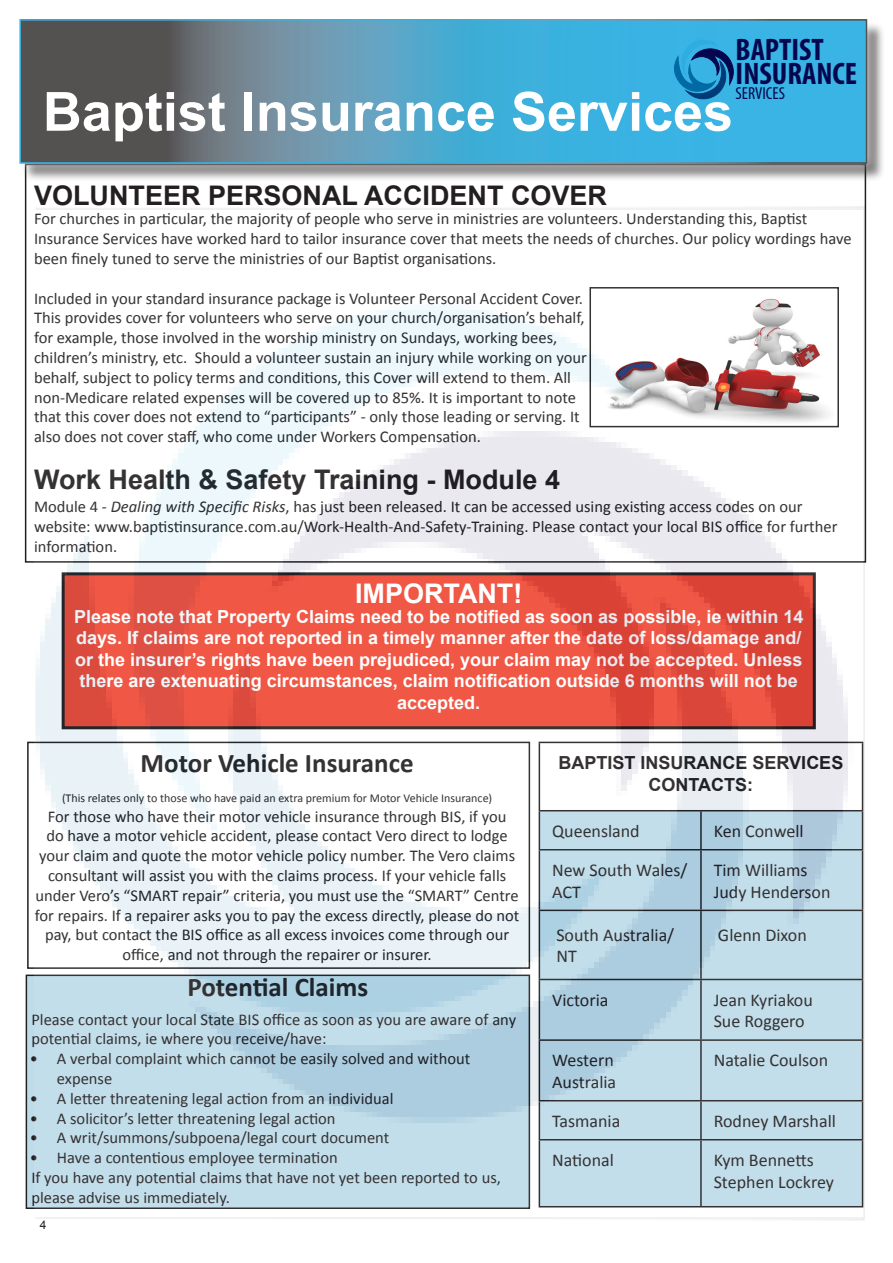
<style>
.page{position:relative;width:893px;height:1263px;background:#fff}
.page>*{position:absolute;margin:0;border:0;box-sizing:border-box;transform-origin:0 0}
.t1{font:700 54px "Arial";color:#fff}
.t2{font:700 condensed 31.2px/24.5px "Myriad Pro";color:#05074e}
.t3{font:700 27px "Arial";color:#231f20}
.Heading_1{font:700 27px "Calibri";color:#231f20}
.Paragraph_Style_1{font:700 27px "Arial";color:#fff}
.t4{font:700 18px/21.6px "Arial";color:#fff;text-align:center}
.t5{font:18px/21.6px "Calibri";color:#231f20}
.t6{font:700 18px/21.6px "Arial";color:#231f20;text-align:center}
.t7{font:condensed 17.4px "Myriad Pro";color:#05074e}
.Paragraph_Style_1-2{font:16.5px/19.8px "Calibri";color:#231f20}
.t8{font:12px "Calibri";color:#231f20}
.t9{font:12px "Arial";color:#231f20}
.s1{font-style:italic}
</style>
<div class="page">
<div style="left:22px;top:22px;width:864px;height:161px;background:#231f20;opacity:.75"></div>
<div style="left:10px;top:10px;width:867px;height:163px;background:#fff;opacity:.75"></div>
<svg style="left:22px;top:22px;width:842px;height:139px;background:#4e95b2"></svg>
<img style="left:36px;top:287px;width:827px;height:922px">
<svg style="left:674px;top:37px;width:61px;height:64px;background:#268bc0"></svg>
<h2 class="t2" style="left:736px;top:37px;width:123px">BAPTIST<br>INSURANCE</h2>
<p class="t7" style="left:736px;top:83px;width:51px">SERVICES</p>
<h1 class="t1" style="left:43px;top:76px;width:692px">Baptist Insurance Services</h1>
<p class="t3" style="left:34px;top:177px;width:575px">VOLUNTEER PERSONAL ACCIDENT COVER</p>
<p class="Paragraph_Style_1-2" style="left:34px;top:209px;width:819px">For churches in particular, the majority of people who serve in ministries are volunteers. Understanding this, Baptist<br>Insurance Services have worked hard to tailor insurance cover that meets the needs of churches. Our policy wordings have been finely tuned to serve the ministries of our Baptist organisations.</p>
<p class="Paragraph_Style_1-2" style="left:34px;top:288px;width:554px">Included in your standard insurance package is Volunteer Personal Accident Cover.<br>This provides cover for volunteers who serve on your church/organisation’s behalf, for example, those involved in the worship ministry on Sundays, working bees, children’s ministry, etc. Should a volunteer sustain an injury while working on your behalf, subject to policy terms and conditions, this Cover will extend to them. All non-Medicare related expenses will be covered up to 85%. It is important to note that this cover does not extend to “participants” - only those leading or serving. It also does not cover staff, who come under Workers Compensation.</p>
<p class="t3" style="left:34px;top:462px;width:528px">Work Health &amp; Safety Training - Module 4</p>
<p class="Paragraph_Style_1-2" style="left:34px;top:497px;width:805px">Module 4 - <span class="s1">Dealing with Specific Risks</span>, has just been released. It can be accessed using existing access codes on our website: www.baptistinsurance.com.au/Work-Health-And-Safety-Training. Please contact your local BIS office for further information.</p>
<p class="Paragraph_Style_1" style="left:355px;top:575px;width:169px">IMPORTANT!</p>
<p class="t4" style="left:74px;top:606px;width:731px">Please note that Property Claims need to be notified as soon as possible, ie within 14 days. If claims are not reported in a timely manner after the date of loss/damage and/ or the insurer’s rights have been prejudiced, your claim may not be accepted. Unless there are extenuating circumstances, claim notification outside 6 months will not be accepted.</p>
<p class="Heading_1" style="left:141px;top:745px;width:275px">Motor Vehicle Insurance</p>
<p class="t8" style="left:62px;top:790px;width:432px">(This relates only to those who have paid an extra premium for Motor Vehicle Insurance)</p>
<p class="Paragraph_Style_1-2" style="left:35px;top:806px;width:486px;text-align:center">For those who have their motor vehicle insurance through BIS, if you<br>do have a motor vehicle accident, please contact Vero direct to lodge your claim and quote the motor vehicle policy number. The Vero claims consultant will assist you with the claims process. If your vehicle falls under Vero’s “SMART repair” criteria, you must use the “SMART” Centre for repairs. If a repairer asks you to pay the excess directly, please do not pay, but contact the BIS office as all excess invoices come through our office, and not through the repairer or insurer.</p>
<p class="Heading_1" style="left:187px;top:970px;width:182px">Potential Claims</p>
<p class="Paragraph_Style_1-2" style="left:31px;top:1009px;width:486px">Please contact your local State BIS office as soon as you are aware of any potential claims, ie where you receive/have:</p>
<p class="Paragraph_Style_1-2" style="left:57px;top:1049px;width:415px;text-indent:-27px">• A verbal complaint which cannot be easily solved and without expense</p>
<p class="Paragraph_Style_1-2" style="left:30px;top:1088px;width:365px">• A letter threatening legal action from an individual</p>
<p class="Paragraph_Style_1-2" style="left:30px;top:1108px;width:307px">• A solicitor’s letter threatening legal action</p>
<p class="Paragraph_Style_1-2" style="left:30px;top:1128px;width:361px">• A writ/summons/subpoena/legal court document</p>
<p class="Paragraph_Style_1-2" style="left:30px;top:1148px;width:309px">• Have a contentious employee termination</p>
<p class="Paragraph_Style_1-2" style="left:31px;top:1168px;width:471px">If you have any potential claims that have not yet been reported to us, please advise us immediately.</p>
<p class="t9" style="left:40px;top:1217px;width:8px">4</p>
<p class="t6" style="left:559px;top:752px;width:286px">BAPTIST INSURANCE SERVICES<br>CONTACTS:</p>
<p class="t5" style="left:552px;top:820px;width:89px">Queensland</p>
<p class="t5" style="left:714px;top:820px;width:91px">Ken Conwell</p>
<p class="t5" style="left:552px;top:859px;width:137px">New South Wales/<br>ACT</p>
<p class="t5" style="left:714px;top:859px;width:95px">Tim Williams</p>
<p class="t5" style="left:714px;top:881px;width:118px">Judy Henderson</p>
<p class="t5" style="left:556px;top:924px;width:119px">South Australia/<br>NT</p>
<p class="t5" style="left:718px;top:924px;width:90px">Glenn Dixon</p>
<p class="t5" style="left:552px;top:989px;width:58px">Victoria</p>
<p class="t5" style="left:714px;top:989px;width:101px">Jean Kyriakou</p>
<p class="t5" style="left:714px;top:1011px;width:93px">Sue Roggero</p>
<p class="t5" style="left:552px;top:1050px;width:63px">Western</p>
<p class="t5" style="left:552px;top:1071px;width:66px">Australia</p>
<p class="t5" style="left:714px;top:1050px;width:116px">Natalie Coulson</p>
<p class="t5" style="left:552px;top:1110px;width:70px">Tasmania</p>
<p class="t5" style="left:714px;top:1110px;width:124px">Rodney Marshall</p>
<p class="t5" style="left:552px;top:1149px;width:63px">National</p>
<p class="t5" style="left:714px;top:1149px;width:102px">Kym Bennetts</p>
<p class="t5" style="left:714px;top:1171px;width:122px">Stephen Lockrey</p>
</div>
